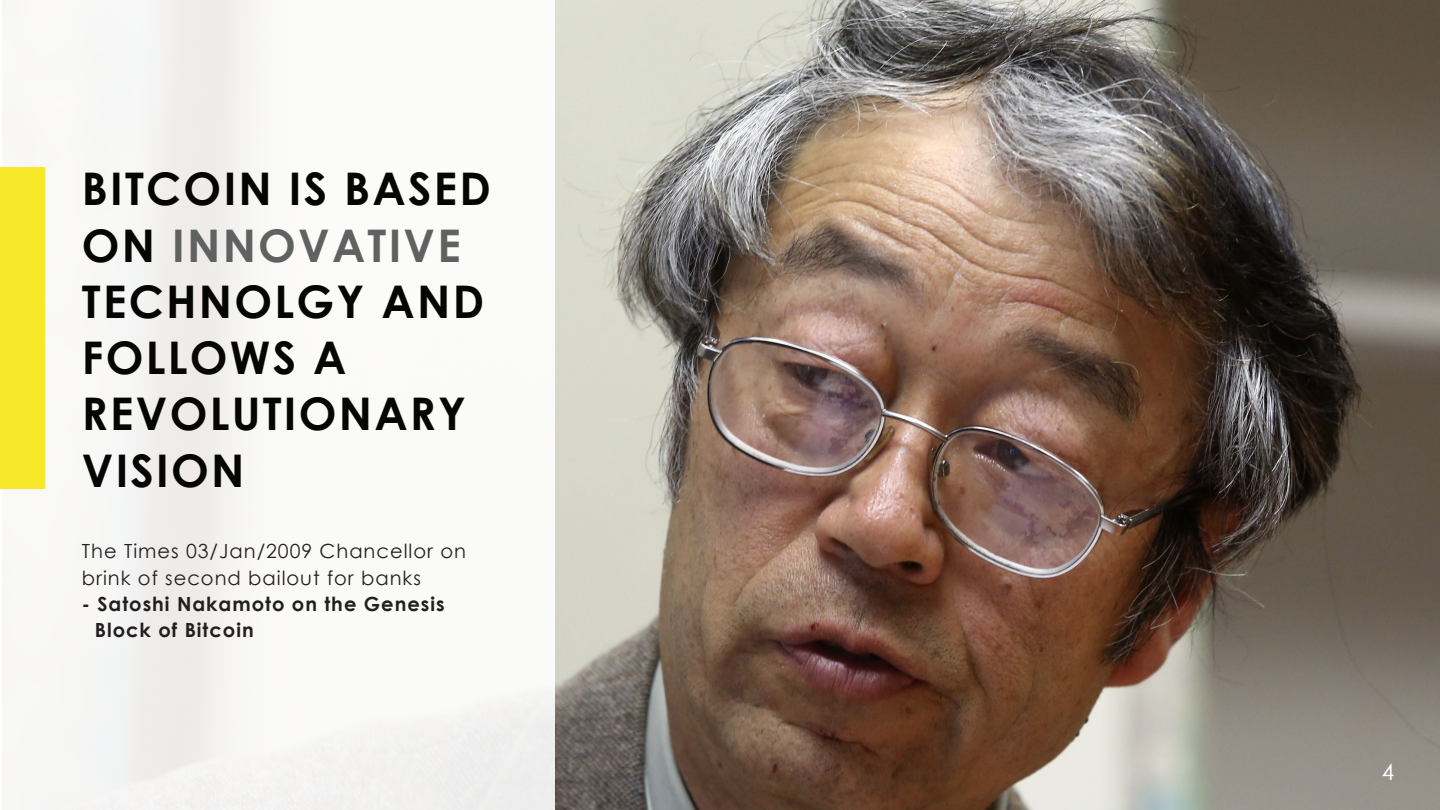
<style>
.page{position:relative;width:1440px;height:810px;background:#fff}
.page>*{position:absolute;margin:0;border:0;box-sizing:border-box;transform-origin:0 0}
.t1{font:700 45px/56.2px "Century Gothic";letter-spacing:.05em;color:#050504}
.t2{font:22.5px "Century Gothic";color:#fff}
.t3{font:19.5px/26.2px "Century Gothic";letter-spacing:.05em;color:#231f20}
.t4{font:700 19.5px/26.2px "Century Gothic";letter-spacing:.05em;color:#231f20}
.s1{color:#606261}
</style>
<div class="page">
<img style="left:554px;top:0;width:886px;height:810px">
<div style="left:0;top:0;width:554px;height:810px;background:linear-gradient(to right,#f5f4f1,#fafaf9)"></div>
<div style="left:0;top:167px;width:44px;height:322px;background:#f7e929"></div>
<p class="t1" style="left:82px;top:159px;width:411px">BITCOIN IS BASED<br>ON <span class="s1">INNOVATIVE<br></span>TECHNOLGY AND<br>FOLLOWS A<br>REVOLUTIONARY<br>VISION</p>
<p class="t3" style="left:82px;top:538px;width:386px">The Times 03/Jan/2009 Chancellor on brink of second bailout for banks</p>
<p class="t4" style="left:95px;top:590px;width:351px;text-indent:-13px">- Satoshi Nakamoto on the Genesis<br>Block of Bitcoin</p>
<p class="t2" style="left:1382px;top:756px;width:14px">4</p>
</div>
